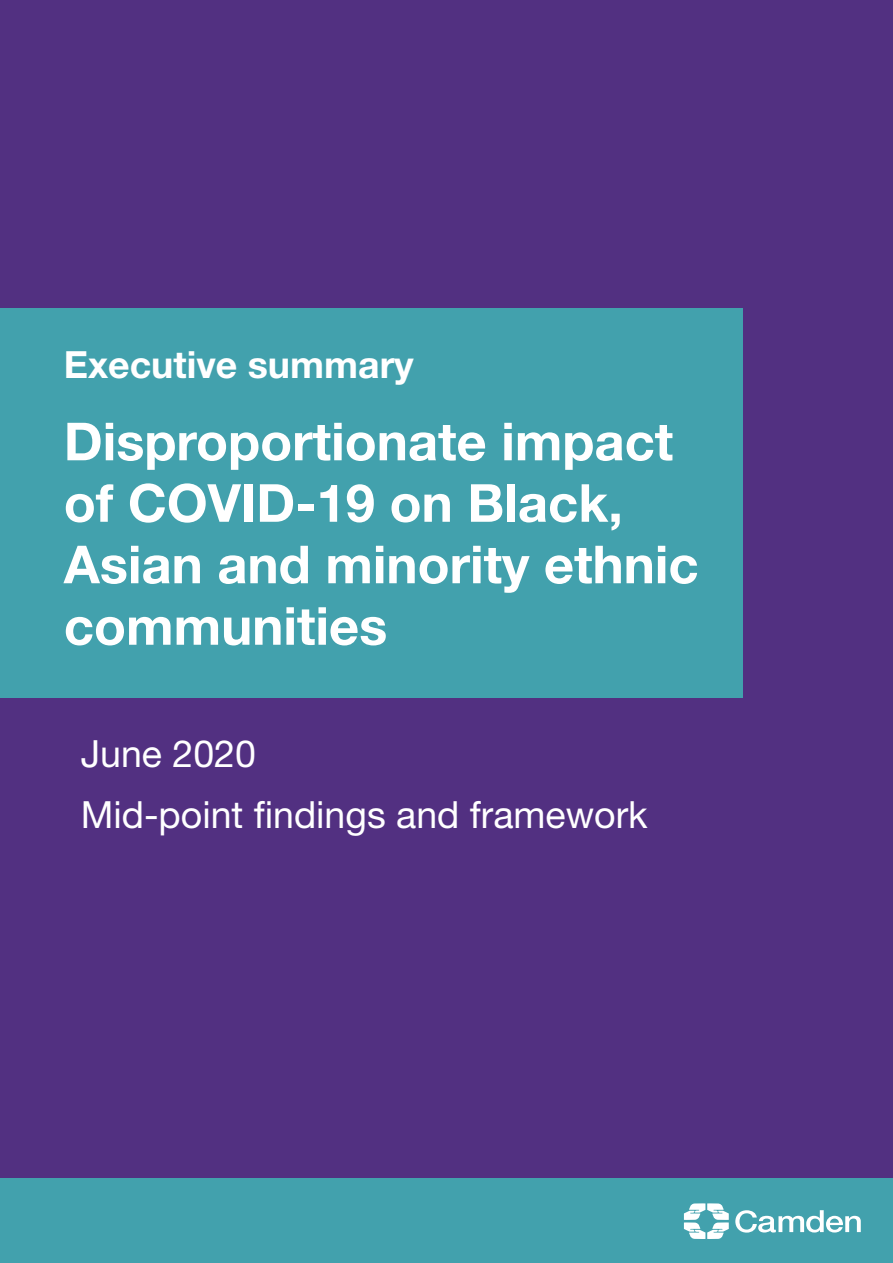
<style>
.page{position:relative;width:893px;height:1263px;background:#fff}
.page>*{position:absolute;margin:0;border:0;box-sizing:border-box;transform-origin:0 0}
.t1{font:700 52.5px/61.5px "Helvetica Neue";color:#fff}
.t2{font:37.5px/60.6px "Helvetica Neue";color:#fff}
.t3{font:700 37.5px "Helvetica Neue";color:#fff}
</style>
<div class="page">
<div style="left:0;top:1178px;width:893px;height:85px;background:#42a1ad"></div>
<div style="left:0;top:0;width:893px;height:1178px;background:#523081"></div>
<div style="left:0;top:308px;width:742px;height:389px;background:#42a1ad"></div>
<svg style="left:735px;top:1210px;width:126px;height:22px"></svg>
<svg style="left:684px;top:1203px;width:45px;height:36px"></svg>
<p class="t3" style="left:64px;top:341px;width:351px">Executive summary</p>
<p class="t1" style="left:64px;top:410px;width:636px">Disproportionate impact of COVID-19 on Black,<br>Asian and minority ethnic communities</p>
<p class="t2" style="left:81px;top:723px;width:568px">June 2020<br>Mid-point findings and framework</p>
</div>
